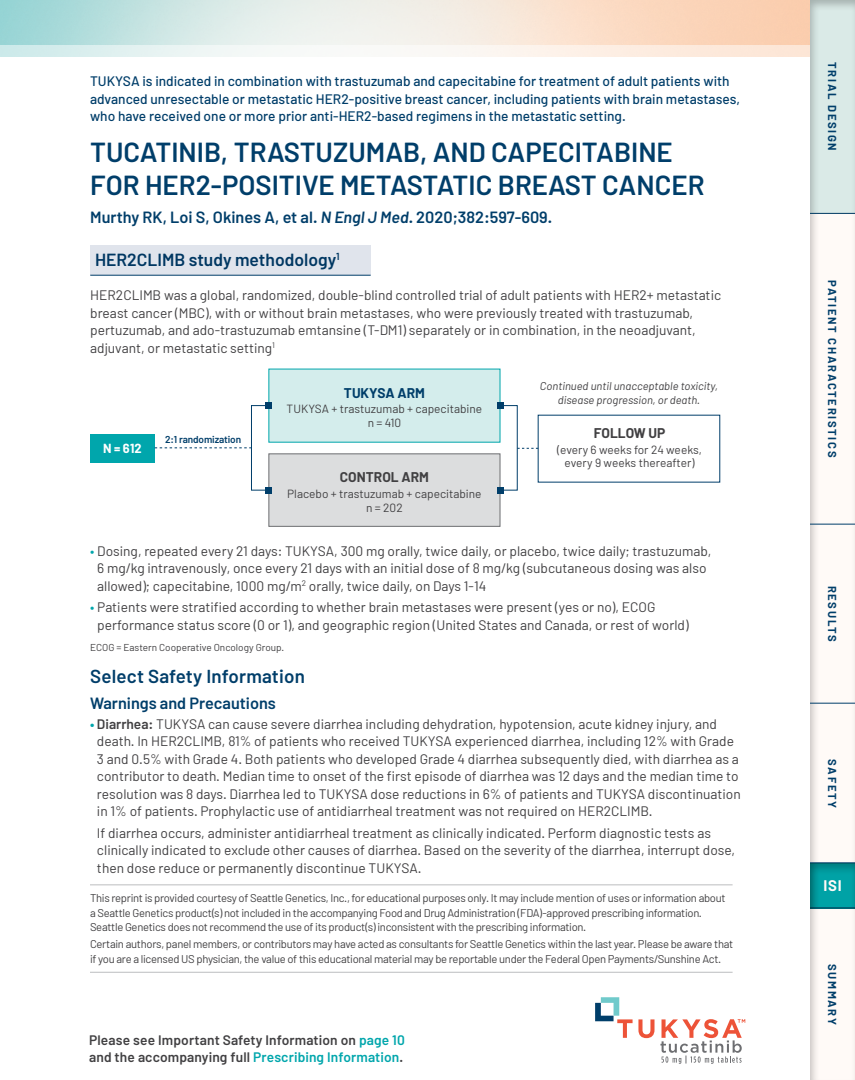
<style>
.page{position:relative;width:855px;height:1080px;background:#fff}
.page>*{position:absolute;margin:0;border:0;box-sizing:border-box;transform-origin:0 0}
.t1{font:600 27.5px/32.5px "Barlow";color:#003e6a}
.t2{font:600 18.75px "Barlow";letter-spacing:.01em;color:#003e6a}
.t3{font:600 17.5px "Barlow";color:#003e6a}
.t4{font:600 16.25px "Barlow";color:#003e6a}
.t5{font:700 15px "Barlow";color:#fff}
.t6{font:13.75px/17.5px "Barlow";color:#414042}
.t7{font:500 13.75px/17.5px "Barlow";color:#003e6a}
.t8{font:600 13.75px/17.5px "Barlow";letter-spacing:.01em;color:#414042}
.t9{font:700 13.75px "Barlow";color:#414042}
.t10{font:700 13.75px "Barlow";color:#003e6a}
.t11{font:700 12.88px "Barlow";color:#fff}
.t12{font:11.88px/13.8px "Barlow";color:#414042;text-align:center}
.t13{font:11.25px/14.4px "Barlow";letter-spacing:-.025em;color:#414042}
.t14{font:italic 11.25px/13.8px "Barlow";color:#414042;text-align:center}
.t15{font:700 11.25px "Barlow";letter-spacing:.15em;color:#003e6a}
.t16{font:10px "Barlow";color:#414042}
.t17{font:600 10px "Barlow";letter-spacing:-.01em;color:#003e6a}
.s1{font-style:italic}
.s2{color:#00a6ac}
.s3{font-weight:600;color:#00a6ac}
.s4{font-weight:600}
</style>
<div class="page">
<svg style="left:595px;top:997px;width:150px;height:67px"></svg>
<div style="left:90px;top:245px;width:281px;height:30px;background:#e0e4ec"></div>
<hr style="left:90px;top:275px;width:281px;height:1px;background:#003e6a">
<div style="left:90px;top:434px;width:65px;height:29px;background:#00a6ac"></div>
<div style="left:269px;top:454px;width:231px;height:73px;background:#dcddde;border:1px solid #6d6e71"></div>
<div style="left:269px;top:369px;width:231px;height:73px;background:#d4edec"></div>
<svg style="left:155px;top:448px;width:96px;height:1px"></svg>
<svg style="left:518px;top:448px;width:20px;height:1px"></svg>
<div style="left:251px;top:405px;width:18px;height:85px;border:1px solid #003e6a"></div>
<svg style="left:266px;top:403px;width:6px;height:6px"></svg>
<svg style="left:266px;top:487px;width:6px;height:6px"></svg>
<svg style="left:497px;top:403px;width:6px;height:6px"></svg>
<svg style="left:497px;top:487px;width:6px;height:6px"></svg>
<hr style="left:90px;top:884px;width:643px;height:1px;background:#939598">
<hr style="left:90px;top:972px;width:643px;height:1px;background:#939598">
<div style="left:798px;top:0;width:57px;height:1080px;background:#000;opacity:.25"></div>
<hr style="left:810px;top:524px;width:45px;height:1px;background:#003e6a">
<hr style="left:810px;top:213px;width:45px;height:1px;background:#003e6a">
<hr style="left:810px;top:703px;width:45px;height:1px;background:#003e6a">
<div style="left:800px;top:856px;width:55px;height:53px;background:#000;opacity:.25"></div>
<svg style="left:810px;top:0;width:45px;height:213px;background:#d5e4e1"></svg>
<p class="t7" style="left:90px;top:72px;width:652px">TUKYSA is indicated in combination with trastuzumab and capecitabine for treatment of adult patients with advanced unresectable or metastatic HER2-positive breast cancer, including patients with brain metastases, who have received one or more prior anti-HER2-based regimens in the metastatic setting.</p>
<h1 class="t1" style="left:90px;top:136px;width:616px">TUCATINIB, TRASTUZUMAB, AND CAPECITABINE<br>FOR HER2-POSITIVE METASTATIC BREAST CANCER</h1>
<p class="t4" style="left:90px;top:207px;width:464px">Murthy RK, Loi S, Okines A, et al. <span class="s1">N Engl J Med</span>. 2020;382:597-609.</p>
<p class="t3" style="left:95px;top:249px;width:246px">HER2CLIMB study methodology<sup>1</sup></p>
<p class="t6" style="left:90px;top:286px;width:632px">HER2CLIMB was a global, randomized, double-blind controlled trial of adult patients with HER2+ metastatic breast cancer (MBC), with or without brain metastases, who were previously treated with trastuzumab, pertuzumab, and ado-trastuzumab emtansine (T-DM1) separately or in combination, in the neoadjuvant, adjuvant, or metastatic setting<sup>1</sup></p>
<p class="t11" style="left:103px;top:441px;width:40px">N = 612</p>
<p class="t17" style="left:165px;top:433px;width:78px">2:1 randomization</p>
<p class="t10" style="left:344px;top:384px;width:82px">TUKYSA ARM</p>
<p class="t12" style="left:287px;top:402px;width:197px">TUKYSA + trastuzumab + capecitabine n = 410</p>
<p class="t9" style="left:340px;top:469px;width:91px">CONTROL ARM</p>
<p class="t12" style="left:287px;top:486px;width:196px">Placebo + trastuzumab + capecitabine n = 202</p>
<p class="t14" style="left:540px;top:379px;width:180px">Continued until unacceptable toxicity, disease progression, or death.</p>
<p class="t9" style="left:594px;top:425px;width:73px">FOLLOW UP</p>
<p class="t12" style="left:557px;top:442px;width:147px">(every 6 weeks for 24 weeks, every 9 weeks thereafter)</p>
<p class="t6" style="left:97px;top:542px;width:616px;text-indent:-7px"><span class="s2">•</span> Dosing, repeated every 21 days: TUKYSA, 300 mg orally, twice daily, or placebo, twice daily; trastuzumab,<br>6 mg/kg intravenously, once every 21 days with an initial dose of 8 mg/kg (subcutaneous dosing was also allowed); capecitabine, 1000 mg/m<sup>2</sup> orally, twice daily, on Days 1-14</p>
<p class="t6" style="left:97px;top:598px;width:593px;text-indent:-7px"><span class="s2">•</span> Patients were stratified according to whether brain metastases were present (yes or no), ECOG performance status score (0 or 1), and geographic region (United States and Canada, or rest of world)</p>
<p class="t16" style="left:90px;top:642px;width:196px">ECOG = Eastern Cooperative Oncology Group.</p>
<h2 class="t2" style="left:90px;top:665px;width:216px">Select Safety Information</h2>
<p class="t4" style="left:90px;top:693px;width:187px">Warnings and Precautions</p>
<p class="t6" style="left:97px;top:715px;width:645px;text-indent:-7px"><span class="s3">•</span> <span class="s4">Diarrhea:</span> TUKYSA can cause severe diarrhea including dehydration, hypotension, acute kidney injury, and death. In HER2CLIMB, 81% of patients who received TUKYSA experienced diarrhea, including 12% with Grade 3 and 0.5% with Grade 4. Both patients who developed Grade 4 diarrhea subsequently died, with diarrhea as a contributor to death. Median time to onset of the first episode of diarrhea was 12 days and the median time to resolution was 8 days. Diarrhea led to TUKYSA dose reductions in 6% of patients and TUKYSA discontinuation in 1% of patients. Prophylactic use of antidiarrheal treatment was not required on HER2CLIMB.</p>
<p class="t6" style="left:97px;top:824px;width:640px">If diarrhea occurs, administer antidiarrheal treatment as clinically indicated. Perform diagnostic tests as clinically indicated to exclude other causes of diarrhea. Based on the severity of the diarrhea, interrupt dose, then dose reduce or permanently discontinue TUKYSA.</p>
<p class="t13" style="left:90px;top:891px;width:637px">This reprint is provided courtesy of Seattle Genetics, Inc., for educational purposes only. It may include mention of uses or information about a Seattle Genetics product(s) not included in the accompanying Food and Drug Administration (FDA)-approved prescribing information.<br>Seattle Genetics does not recommend the use of its product(s) inconsistent with the prescribing information.</p>
<p class="t13" style="left:90px;top:937px;width:645px">Certain authors, panel members, or contributors may have acted as consultants for Seattle Genetics within the last year. Please be aware that if you are a licensed US physician, the value of this educational material may be reportable under the Federal Open Payments/Sunshine Act.</p>
<p class="t8" style="left:89px;top:1031px;width:318px">Please see Important Safety Information on <span class="s2">page 10 </span>and the accompanying full <span class="s2">Prescribing Information</span>.</p>
<p class="t15" style="left:839px;top:62px;width:90px;rotate:90deg">TRIAL DESIGN</p>
<p class="t15" style="left:839px;top:280px;width:179px;rotate:90deg">PATIENT CHARACTERISTICS</p>
<p class="t15" style="left:839px;top:586px;width:58px;rotate:90deg">RESULTS</p>
<p class="t15" style="left:839px;top:759px;width:51px;rotate:90deg">SAFETY</p>
<p class="t5" style="left:823px;top:876px;width:20px">ISI</p>
<p class="t15" style="left:839px;top:964px;width:62px;rotate:90deg">SUMMARY</p>
</div>
